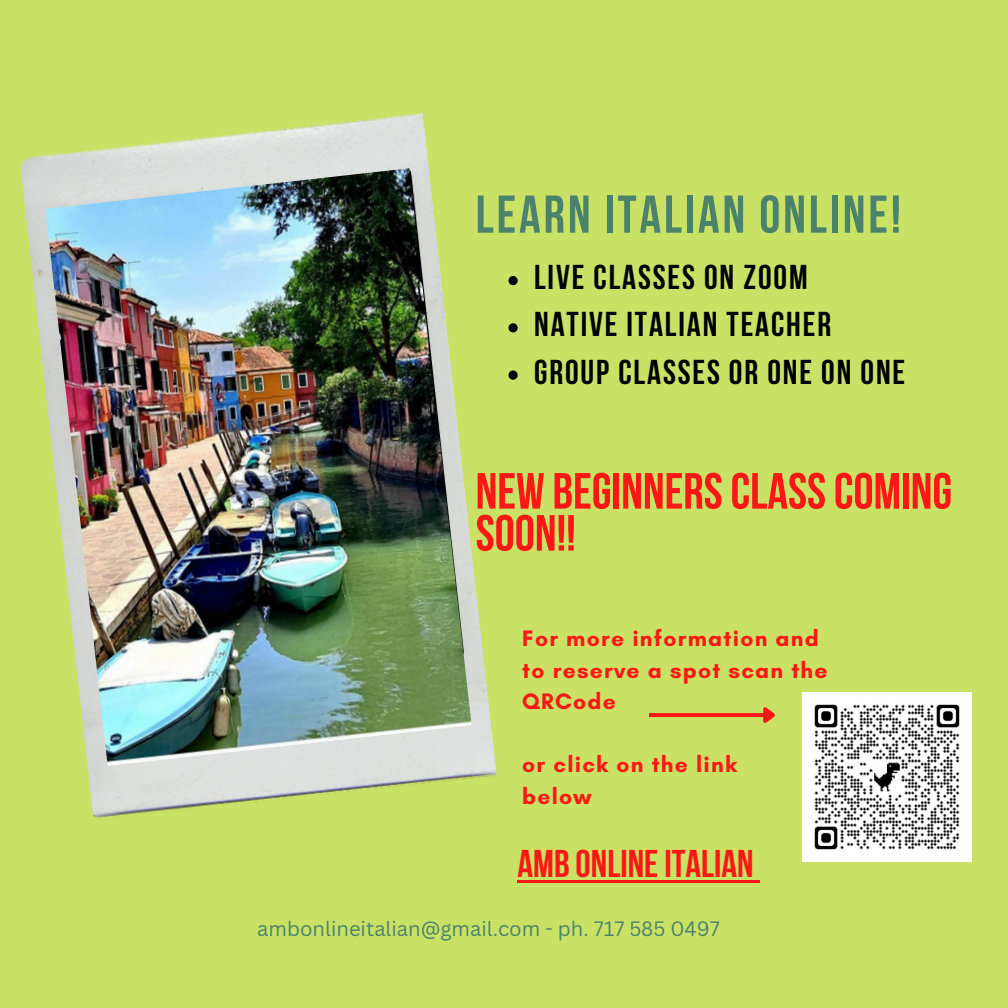
<style>
.page{position:relative;width:1008px;height:1008px;background:#c9e265}
.page>*{position:absolute;margin:0;border:0;box-sizing:border-box;transform-origin:0 0}
.t1{font:700 53.2px "Bebas Neue";letter-spacing:.055em;color:#4b826c}
.t2{font:700 50.75px/42px "Bebas Neue";color:#ff1616}
.t3{font:700 38.5px "Bebas Neue";color:#ff1616}
.t4{font:700 34.3px "Bebas Neue";letter-spacing:.055em;color:#000}
.t5{font:700 22.75px "Glacial Indifference";letter-spacing:.055em;color:#ff1616}
.t6{font:20.3px "Canva Sans";color:#4b826c}
</style>
<div class="page">
<img style="left:20px;top:113px;width:477px;height:705px">
<img style="left:45px;top:168px;width:427px;height:598px">
<img style="left:802px;top:692px;width:169px;height:169px">
<svg style="left:649px;top:713px;width:111px;height:4px"></svg>
<svg style="left:760px;top:707px;width:15px;height:16px"></svg>
<svg style="left:508px;top:276px;width:10px;height:9px"></svg>
<svg style="left:508px;top:323px;width:10px;height:9px"></svg>
<svg style="left:508px;top:370px;width:10px;height:10px"></svg>
<hr style="left:517px;top:880px;width:237px;height:3px;background:#ff1616">
<svg style="left:754px;top:880px;width:6px;height:3px"></svg>
<p class="t1" style="left:476px;top:193px;width:427px">LEARN ITALIAN ONLINE!</p>
<p class="t4" style="left:534px;top:263px;width:275px">LIVE CLASSES ON ZOOM</p>
<p class="t4" style="left:534px;top:311px;width:299px">NATIVE ITALIAN TEACHER</p>
<p class="t4" style="left:534px;top:358px;width:373px">GROUP CLASSES OR ONE ON ONE</p>
<p class="t2" style="left:476px;top:475px;width:478px">NEW BEGINNERSCLASSCOMING<br>SOON!!</p>
<p class="t5" style="left:522px;top:625px;width:298px">For more information and</p>
<p class="t5" style="left:522px;top:656px;width:307px">to reserve a spot scan the</p>
<p class="t5" style="left:522px;top:688px;width:95px">QRCode</p>
<p class="t5" style="left:522px;top:751px;width:216px">or click on the link</p>
<p class="t5" style="left:522px;top:782px;width:71px">below</p>
<p class="t3" style="left:517px;top:849px;width:238px">AMB ONLINEITALIAN</p>
<p class="t6" style="left:257px;top:914px;width:464px">ambonlineitalian@gmail.com - ph. 717 585 0497</p>
</div>
